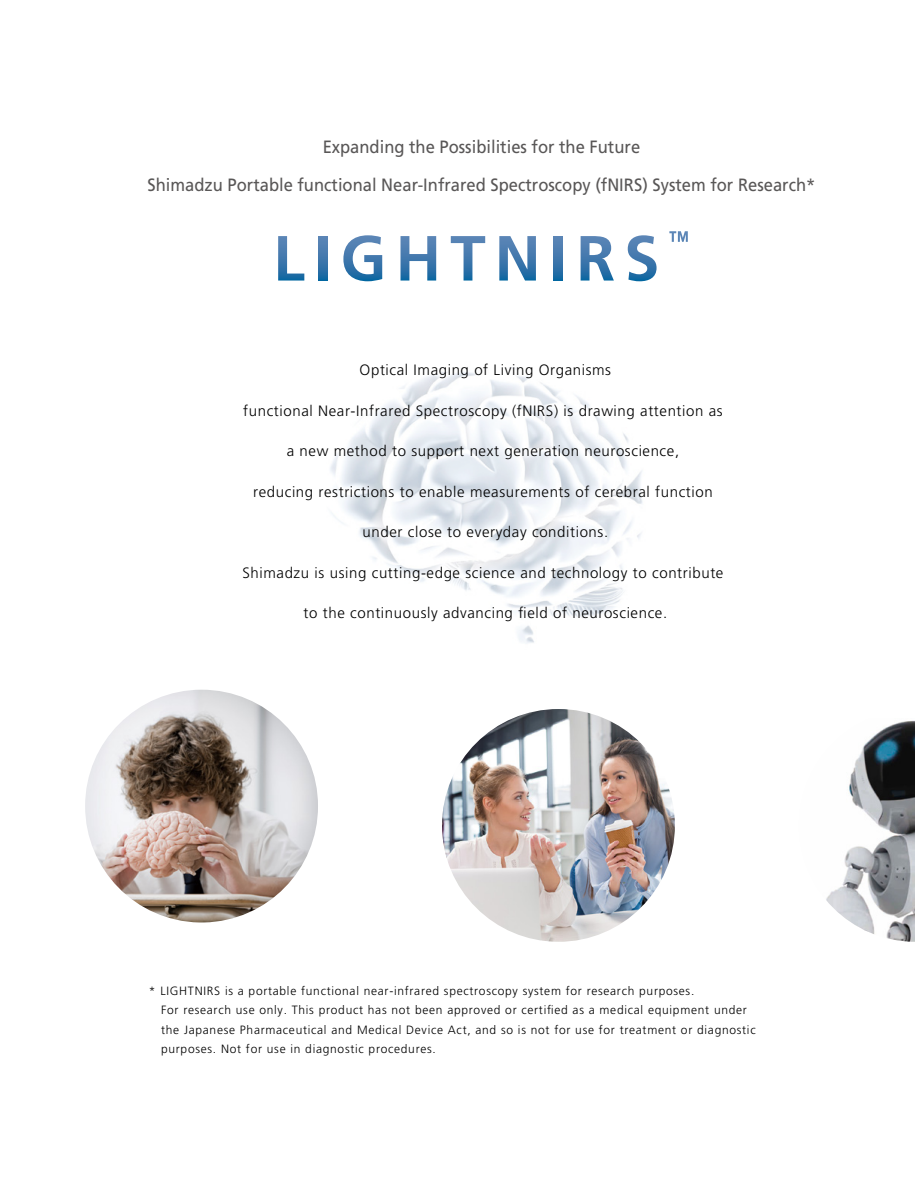
<style>
.page{position:relative;width:915px;height:1191px;background:#fff}
.page>*{position:absolute;margin:0;border:0;box-sizing:border-box;transform-origin:0 0}
.t1{font:17.85px/37.2px "Frutiger LT Std";color:#595757;text-align:center;scale:.93 1}
.t2{font:300 15px "Frutiger LT Std";letter-spacing:.04em;color:#000}
.t3{font:300 12px/19.5px "Frutiger LT Std";letter-spacing:.06em;color:#000}
</style>
<div class="page">
<img style="left:826px;top:720px;width:88px;height:221px">
<img style="left:442px;top:709px;width:232px;height:232px;border-radius:116px">
<img style="left:85px;top:689px;width:233px;height:233px;border-radius:116px">
<img style="left:330px;top:367px;width:313px;height:276px">
<svg style="left:278px;top:236px;width:26px;height:44px"></svg>
<svg style="left:318px;top:236px;width:9px;height:44px"></svg>
<svg style="left:343px;top:235px;width:39px;height:46px"></svg>
<svg style="left:400px;top:236px;width:36px;height:44px"></svg>
<svg style="left:450px;top:236px;width:35px;height:44px"></svg>
<svg style="left:499px;top:236px;width:36px;height:44px"></svg>
<svg style="left:553px;top:236px;width:9px;height:44px"></svg>
<svg style="left:580px;top:236px;width:33px;height:44px"></svg>
<svg style="left:627px;top:235px;width:29px;height:46px"></svg>
<svg style="left:669px;top:231px;width:18px;height:11px"></svg>
<p class="t1" style="left:147px;top:129px;width:719px">Expanding the Possibilities for the Future<br>Shimadzu Portable functional Near-Infrared Spectroscopy (fNIRS) System for Research*</p>
<p class="t2" style="left:359px;top:362px;width:253px">Optical Imaging of Living Organisms</p>
<p class="t2" style="left:243px;top:402px;width:481px">functional Near-Infrared Spectroscopy (fNIRS) is drawing attention as</p>
<p class="t2" style="left:286px;top:443px;width:394px">a new method to support next generation neuroscience,</p>
<p class="t2" style="left:253px;top:483px;width:461px">reducing restrictions to enable measurements of cerebral function</p>
<p class="t2" style="left:362px;top:524px;width:247px">under close to everyday conditions.</p>
<p class="t2" style="left:242px;top:564px;width:482px">Shimadzu is using cutting-edge science and technology to contribute</p>
<p class="t2" style="left:303px;top:605px;width:365px">to the continuously advancing field of neuroscience.</p>
<p class="t3" style="left:161px;top:980px;width:596px;text-indent:-12px">* LIGHTNIRS is a portable functional near-infrared spectroscopy system for research purposes.<br>For research use only. This product has not been approved or certified as a medical equipment under the Japanese Pharmaceutical and Medical Device Act, and so is not for use for treatment or diagnostic purposes. Not for use in diagnostic procedures.</p>
</div>
